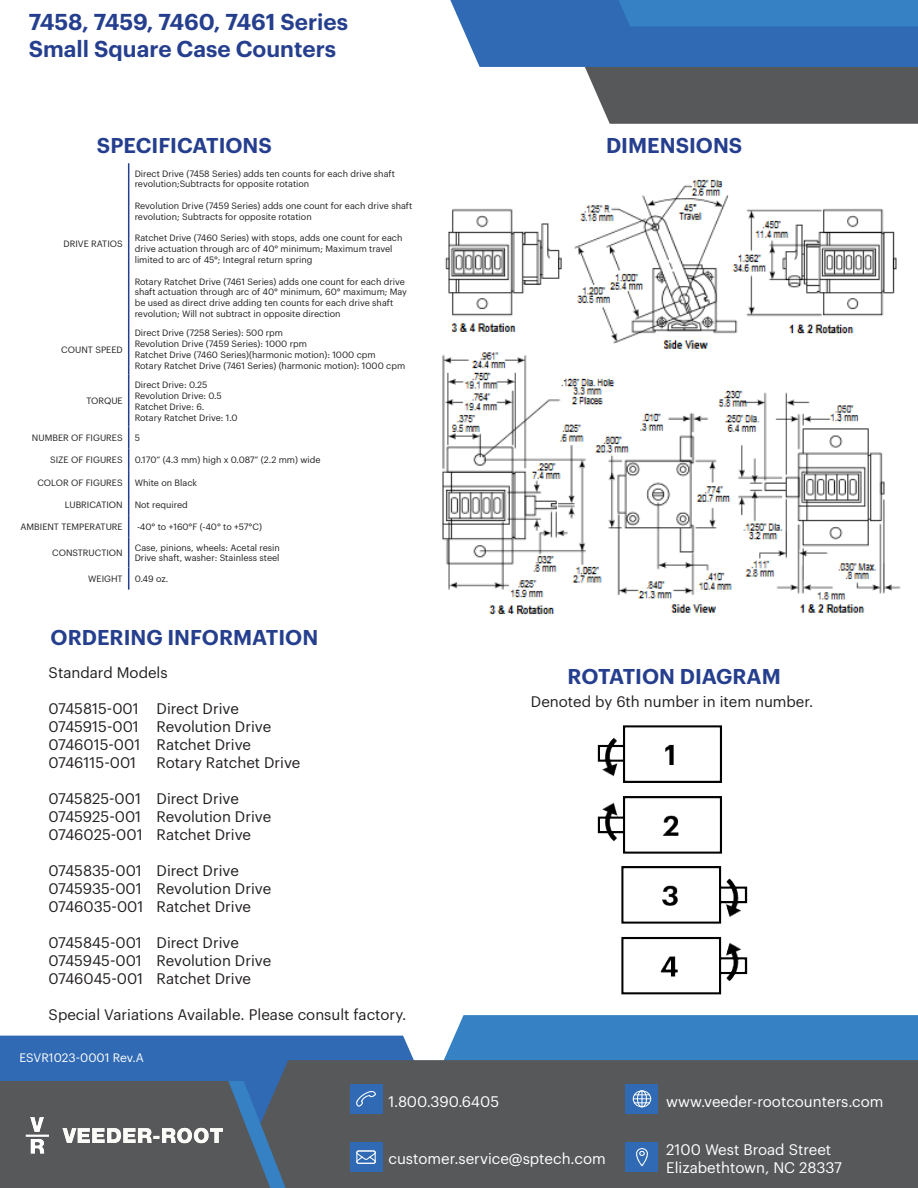
<style>
.page{position:relative;width:918px;height:1188px;background:#fff}
.page>*{position:absolute;margin:0;border:0;box-sizing:border-box;transform-origin:0 0}
.t1{font:600 22.5px/27px "Graphik";color:#253f8e}
.t2{font:600 21px "Graphik";color:#253f8e}
.t3{font:15px/18px "Graphik";color:#231f20}
.t4{font:15px/18px "Graphik";color:#fff}
.t5{font:12px "Graphik";color:#fff}
.t6{font:9px/10.8px "Graphik";color:#231f20}
</style>
<div class="page">
<div style="left:0;top:1036px;width:382px;height:45px;background:#306ab4"></div>
<svg style="left:382px;top:1015px;width:536px;height:45px;background:#4b8eca"></svg>
<div style="left:226px;top:1060px;width:692px;height:128px;background:#57585a"></div>
<svg style="left:0;top:1081px;width:291px;height:107px;background:#535b64"></svg>
<div style="left:585px;top:67px;width:333px;height:57px;background:#57585a"></div>
<svg style="left:450px;top:0;width:468px;height:67px;background:#3874ba"></svg>
<div style="left:350px;top:1142px;width:32px;height:30px;background:#306ab4"></div>
<svg style="left:356px;top:1150px;width:20px;height:14px"></svg>
<div style="left:350px;top:1084px;width:32px;height:30px;background:#306ab4"></div>
<svg style="left:356px;top:1091px;width:20px;height:16px"></svg>
<div style="left:626px;top:1084px;width:32px;height:30px;background:#306ab4"></div>
<svg style="left:633px;top:1090px;width:18px;height:17px"></svg>
<div style="left:626px;top:1142px;width:32px;height:30px;background:#306ab4"></div>
<svg style="left:636px;top:1148px;width:12px;height:18px"></svg>
<img style="left:19px;top:1116px;width:204px;height:39px">
<img style="left:442px;top:179px;width:459px;height:436px">
<svg style="left:128px;top:567px;width:1px;height:23px"></svg>
<hr style="left:128px;top:163px;width:1px;height:160px;background:#253f8e">
<hr style="left:128px;top:323px;width:1px;height:52px;background:#253f8e">
<hr style="left:128px;top:375px;width:1px;height:52px;background:#253f8e">
<svg style="left:128px;top:427px;width:1px;height:110px"></svg>
<hr style="left:128px;top:537px;width:1px;height:30px;background:#253f8e">
<img style="left:597px;top:725px;width:151px;height:270px">
<h1 class="t1" style="left:29px;top:6px;width:321px">7458, 7459, 7460, 7461 Series<br>Small Square Case Counters</h1>
<h2 class="t2" style="left:97px;top:129px;width:177px">SPECIFICATIONS</h2>
<h2 class="t2" style="left:606px;top:129px;width:138px">DIMENSIONS</h2>
<p class="t6" style="left:63px;top:237px;width:61px">DRIVE RATIOS</p>
<p class="t6" style="left:61px;top:343px;width:63px">COUNT SPEED</p>
<p class="t6" style="left:86px;top:395px;width:38px">TORQUE</p>
<p class="t6" style="left:135px;top:167px;width:262px">Direct Drive (7458 Series) adds ten counts for each drive shaft revolution;Subtracts for opposite rotation</p>
<p class="t6" style="left:135px;top:200px;width:279px">Revolution Drive (7459 Series) adds one count for each drive shaft revolution; Subtracts for opposite rotation</p>
<p class="t6" style="left:135px;top:232px;width:269px">Ratchet Drive (7460 Series) with stops, adds one count for each drive actuation through arc of 40° minimum; Maximum travel limited to arc of 45°; Integral return spring</p>
<p class="t6" style="left:135px;top:275px;width:274px">Rotary Ratchet Drive (7461 Series) adds one count for each drive shaft actuation through arc of 40° minimum, 60° maximum; May be used as direct drive adding ten counts for each drive shaft revolution; Will not subtract in opposite direction</p>
<p class="t6" style="left:135px;top:327px;width:272px">Direct Drive (7258 Series): 500 rpm<br>Revolution Drive (7459 Series): 1000 rpm<br>Ratchet Drive (7460 Series)(harmonic motion): 1000 cpm<br>Rotary Ratchet Drive (7461 Series) (harmonic motion): 1000 cpm</p>
<p class="t6" style="left:135px;top:379px;width:104px">Direct Drive: 0.25<br>Revolution Drive: 0.5<br>Ratchet Drive: 6.<br>Rotary Ratchet Drive: 1.0</p>
<p class="t6" style="left:32px;top:432px;width:92px">NUMBER OF FIGURES</p>
<p class="t6" style="left:135px;top:432px;width:7px">5</p>
<p class="t6" style="left:50px;top:454px;width:74px">SIZE OF FIGURES</p>
<p class="t6" style="left:135px;top:454px;width:187px">0.170” (4.3 mm) high x 0.087” (2.2 mm) wide</p>
<p class="t6" style="left:37px;top:476px;width:87px">COLOR OF FIGURES</p>
<p class="t6" style="left:135px;top:476px;width:64px">White on Black</p>
<p class="t6" style="left:65px;top:498px;width:59px">LUBRICATION</p>
<p class="t6" style="left:135px;top:498px;width:55px">Not required</p>
<p class="t6" style="left:20px;top:521px;width:104px">AMBIENT TEMPERATURE</p>
<p class="t6" style="left:137px;top:521px;width:126px">-40° to +160°F (-40° to +57°C)</p>
<p class="t6" style="left:52px;top:547px;width:72px">CONSTRUCTION</p>
<p class="t6" style="left:135px;top:541px;width:147px">Case, pinions, wheels: Acetal resin<br>Drive shaft, washer: Stainless steel</p>
<p class="t6" style="left:88px;top:573px;width:36px">WEIGHT</p>
<p class="t6" style="left:135px;top:573px;width:35px">0.49 oz.</p>
<h2 class="t2" style="left:51px;top:622px;width:269px">ORDERING INFORMATION</h2>
<h3 class="t3" style="left:49px;top:662px;width:121px">Standard Models</h3>
<h3 class="t3" style="left:49px;top:698px;width:224px">0745815-001 Direct Drive<br>0745915-001 Revolution Drive<br>0746015-001 Ratchet Drive<br>0746115-001</h3>
<h3 class="t3" style="left:157px;top:752px;width:145px">Rotary Ratchet Drive</h3>
<h3 class="t3" style="left:49px;top:788px;width:224px">0745825-001 Direct Drive<br>0745925-001 Revolution Drive<br>0746025-001 Ratchet Drive</h3>
<h3 class="t3" style="left:49px;top:860px;width:224px">0745835-001 Direct Drive<br>0745935-001 Revolution Drive<br>0746035-001 Ratchet Drive</h3>
<h3 class="t3" style="left:49px;top:932px;width:224px">0745845-001 Direct Drive<br>0745945-001 Revolution Drive<br>0746045-001 Ratchet Drive</h3>
<h3 class="t3" style="left:49px;top:1004px;width:359px">Special Variations Available. Please consult factory.</h3>
<h3 class="t5" style="left:20px;top:1048px;width:126px">ESVR1023-0001 Rev.A</h3>
<h2 class="t2" style="left:568px;top:660px;width:215px">ROTATION DIAGRAM</h2>
<h3 class="t3" style="left:531px;top:691px;width:284px">Denoted by 6th number in item number.</h3>
<h3 class="t4" style="left:388px;top:1091px;width:112px">1.800.390.6405</h3>
<h3 class="t4" style="left:666px;top:1091px;width:219px">www.veeder-rootcounters.com</h3>
<h3 class="t4" style="left:666px;top:1139px;width:177px">2100 West Broad Street<br>Elizabethtown, NC 28337</h3>
<h3 class="t4" style="left:388px;top:1148px;width:219px">customer.service@sptech.com</h3>
</div>
